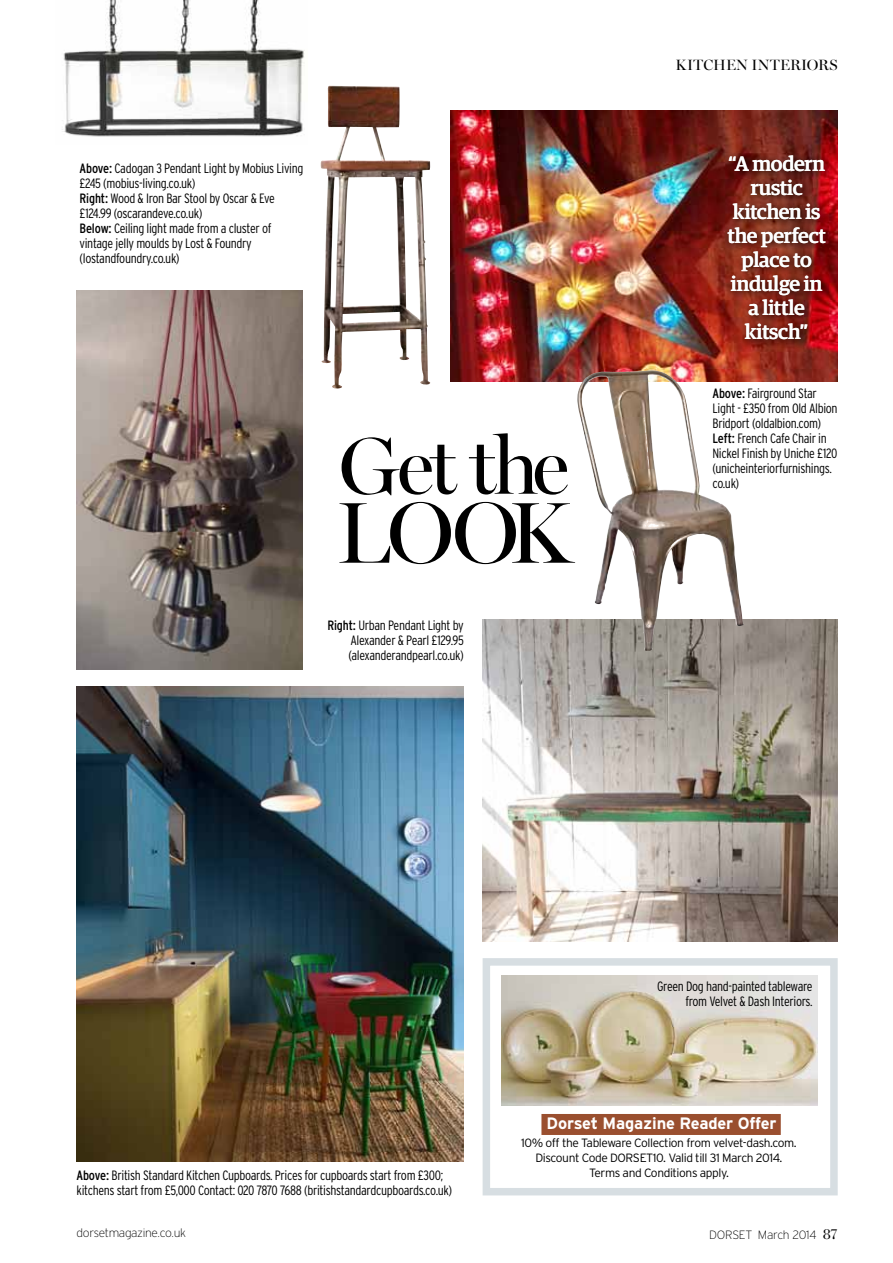
<style>
.page{position:relative;width:893px;height:1263px;background:#fff}
.page>*{position:absolute;margin:0;border:0;box-sizing:border-box;transform-origin:0 0}
.t1{font:87px "Miller Banner";color:#000}
.t2{font:81px "Miller Banner";color:#000}
.t3{font:500 21px/24px "Guardian Egyp";letter-spacing:-.015em;color:#fff;text-align:center}
.t4{font:700 16.5px "Interstate";letter-spacing:-.01em;color:#fff}
.t5{font:15px "Miller Banner";letter-spacing:.015em;color:#000}
.t6{font:300 condensed 13.5px/15px "Interstate";letter-spacing:-.025em;color:#000}
.t7{font:300 12px/15px "Interstate";letter-spacing:-.035em;color:#000;text-align:center}
.t8{font:200 12px "Interstate";letter-spacing:-.025em;color:#000}
.s1{font-weight:400}
.s2{font-family:"Bodoni";font-weight:400;font-size:15px}
</style>
<div class="page">
<img style="left:483px;top:619px;width:355px;height:322px">
<div style="left:483px;top:958px;width:355px;height:237px;background:#fff;border:8px solid #d7dee2"></div>
<img style="left:501px;top:975px;width:316px;height:130px">
<div style="left:541px;top:1114px;width:240px;height:21px;background:#9a4f2f"></div>
<img style="left:77px;top:290px;width:225px;height:380px">
<img style="left:450px;top:111px;width:388px;height:271px">
<div style="left:721px;top:149px;width:113px;height:199px;background:#000;opacity:.5"></div>
<img style="left:576px;top:370px;width:110px;height:281px">
<img style="left:320px;top:86px;width:111px;height:303px">
<img style="left:62px;top:0;width:243px;height:137px">
<img style="left:77px;top:687px;width:387px;height:474px">
<p class="t6" style="left:80px;top:160px;width:225px"><span class="s1">Above:</span> Cadogan 3 Pendant Light by Mobius Living £245 (mobius-living.co.uk)<br><span class="s1">Right:</span> Wood &amp; Iron Bar Stool by Oscar &amp; Eve £124.99 (oscarandeve.co.uk)<br><span class="s1">Below:</span> Ceiling light made from a cluster of vintage jelly moulds by Lost &amp; Foundry (lostandfoundry.co.uk)</p>
<h2 class="t2" style="left:339px;top:418px;width:232px">GET THE</h2>
<h1 class="t1" style="left:336px;top:481px;width:238px">LOOK</h1>
<p class="t6" style="left:348px;top:618px;width:117px;text-align:justify;text-indent:-21px"><span class="s1">Right:</span> Urban Pendant Light by Alexander &amp; Pearl £129.95 (alexanderandpearl.co.uk)</p>
<p class="t5" style="left:676px;top:56px;width:164px">KITCHEN INTERIORS</p>
<h3 class="t3" style="left:727px;top:150px;width:100px">“A modern rustic kitchen is the perfect place to indulge in a little kitsch”</h3>
<p class="t6" style="left:712px;top:385px;width:127px"><span class="s1">Above:</span> Fairground Star<br>Light - £350 from Old Albion<br>Bridport (oldalbion.com)<br><span class="s1">Left:</span> French Cafe Chair in<br>Nickel Finish by Uniche £120 (unicheinteriorfurnishings. co.uk)</p>
<p class="t6" style="left:657px;top:979px;width:157px;text-align:right">Green Dog hand-painted tableware from Velvet &amp; Dash Interiors.</p>
<p class="t6" style="left:77px;top:1168px;width:377px"><span class="s1">Above:</span> British Standard Kitchen Cupboards. Prices for cupboards start from £300; kitchens start from £5,000 Contact: 020 7870 7688 (britishstandardcupboards.co.uk)</p>
<p class="t4" style="left:547px;top:1114px;width:231px">Dorset Magazine Reader Offer</p>
<p class="t7" style="left:521px;top:1135px;width:277px">10% off the Tableware Collection from velvet-dash.com.<br>Discount Code DORSET10. Valid till 31 March 2014.<br>Terms and Conditions apply.</p>
<p class="t8" style="left:77px;top:1226px;width:111px">dorsetmagazine.co.uk</p>
<p class="t8" style="left:709px;top:1228px;width:130px">DORSET March 2014 <span class="s2">87</span></p>
</div>
